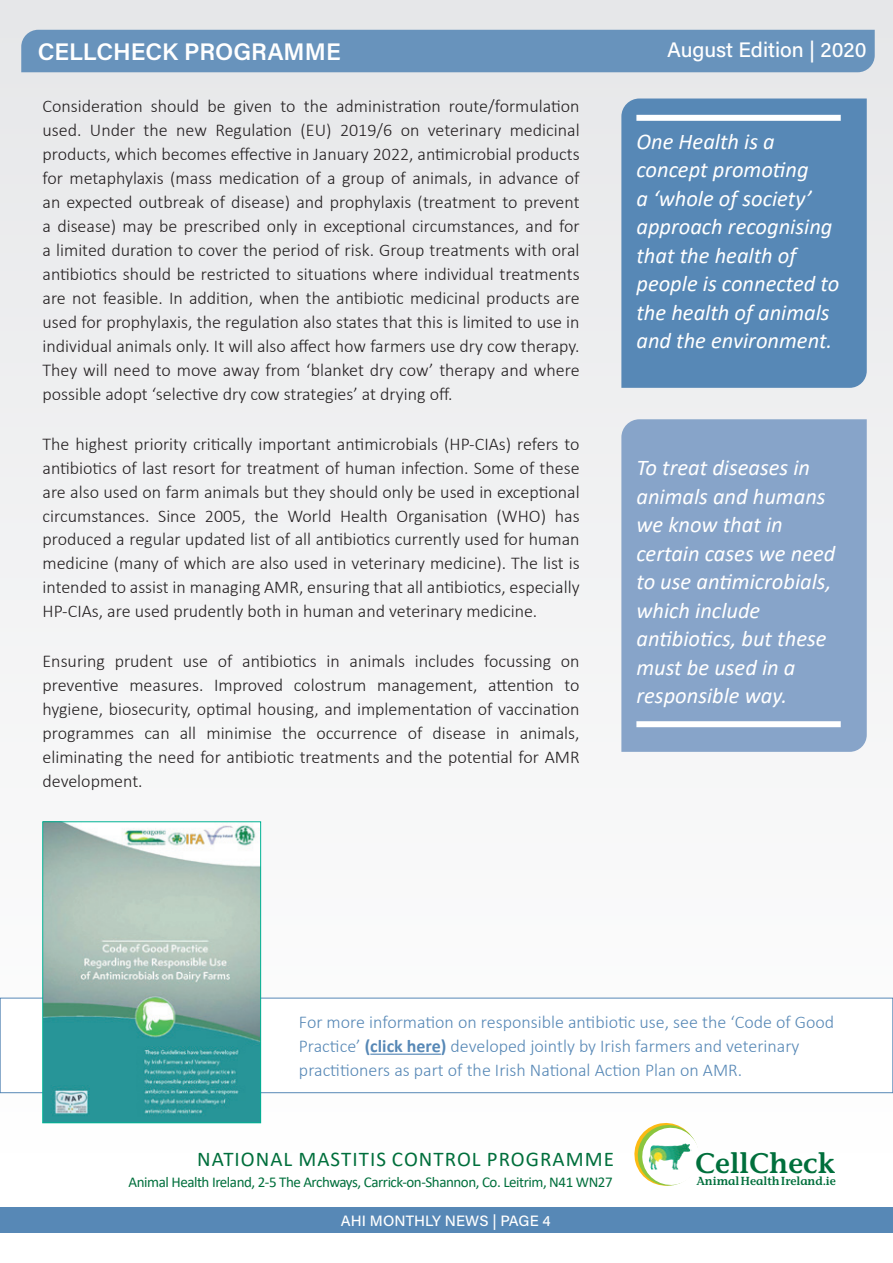
<style>
.page{position:relative;width:893px;height:1263px;background:#fff}
.page>*{position:absolute;margin:0;border:0;box-sizing:border-box;transform-origin:0 0}
.t1{font:600 28.35px "Stone Informal Std";color:#006f3c}
.t2{font:24px "Acumin Variable Concept";letter-spacing:.025em;color:#fff}
.t3{font:italic 22.5px/28.5px "Calibri";color:#fff}
.t4{font:21px "Calibri";letter-spacing:.05em;color:#006f3c}
.t5{font:21px "Acumin Variable Concept";letter-spacing:.03em;color:#fff}
.t6{font:300 18px/24px "Calibri";color:#231f20;text-align:justify}
.t7{font:300 18px/24px "Calibri";color:#5788b6}
.t8{font:15px "Calibri";letter-spacing:-.03em;color:#006f3c}
.t9{font:15px "Acumin Variable Concept";letter-spacing:.015em;color:#fff}
.t10{font:600 11.7px "Stone Informal Std";letter-spacing:-.005em;color:#006f3c}
.s1{font-weight:700}
</style>
<div class="page">
<div style="left:0;top:0;width:893px;height:1153px;background:#f2f2f3"></div>
<div style="left:621px;top:419px;width:246px;height:333px;background:#87a4c9"></div>
<div style="left:621px;top:99px;width:246px;height:289px;background:#5788b6"></div>
<svg style="left:631px;top:1119px;width:71px;height:67px"></svg>
<img style="left:648px;top:1136px;width:44px;height:36px">
<div style="left:21px;top:30px;width:854px;height:42px;background:#6893bc"></div>
<div style="left:636px;top:721px;width:205px;height:6px;background:#fff"></div>
<div style="left:636px;top:115px;width:205px;height:6px;background:#fff"></div>
<div style="left:0;top:1208px;width:893px;height:25px;background:#5788b6"></div>
<div style="left:0;top:998px;width:893px;height:95px;background:#fff"></div>
<div style="left:0;top:998px;width:893px;height:95px;border:1px solid #5788b6"></div>
<img style="left:45px;top:823px;width:214px;height:298px">
<div style="left:43px;top:821px;width:218px;height:302px;border:1px solid #00b294"></div>
<hr style="left:370px;top:1053px;width:71px;height:2px;background:#5788b6">
<h2 class="t2" style="left:38px;top:35px;width:304px">CELLCHECK PROGRAMME</h2>
<p class="t5" style="left:667px;top:36px;width:201px">August Edition | 2020</p>
<p class="t6" style="left:43px;top:94px;width:539px">Consideration should be given to the administration route/formulation used. Under the new Regulation (EU) 2019/6 on veterinary medicinal products, which becomes effective in January 2022, antimicrobial products for metaphylaxis (mass medication of a group of animals, in advance of an expected outbreak of disease) and prophylaxis (treatment to prevent a disease) may be prescribed only in exceptional circumstances, and for a limited duration to cover the period of risk. Group treatments with oral antibiotics should be restricted to situations where individual treatments are not feasible. In addition, when the antibiotic medicinal products are used for prophylaxis, the regulation also states that this is limited to use in individual animals only. It will also affect how farmers use dry cow therapy.<br>They will need to move away from ‘blanket dry cow’ therapy and where possible adopt ‘selective dry cow strategies’ at drying off.</p>
<p class="t6" style="left:43px;top:431px;width:539px">The highest priority critically important antimicrobials (HP-CIAs) refers to antibiotics of last resort for treatment of human infection. Some of these are also used on farm animals but they should only be used in exceptional circumstances. Since 2005, the World Health Organisation (WHO) has produced a regular updated list of all antibiotics currently used for human medicine (many of which are also used in veterinary medicine). The list is intended to assist in managing AMR, ensuring that all antibiotics, especially HP-CIAs, are used prudently both in human and veterinary medicine.</p>
<p class="t6" style="left:43px;top:649px;width:539px">Ensuring prudent use of antibiotics in animals includes focussing on preventive measures. Improved colostrum management, attention to hygiene, biosecurity, optimal housing, and implementation of vaccination programmes can all minimise the occurrence of disease in animals, eliminating the need for antibiotic treatments and the potential for AMR development.</p>
<p class="t3" style="left:636px;top:126px;width:204px">One Health is a concept promoting<br>a ‘whole of society’ approach recognising that the health of people is connected to the health of animals and the environment.</p>
<p class="t3" style="left:636px;top:453px;width:200px">To treat diseases in animals and humans we know that in certain cases we need to use antimicrobials, which include antibiotics, but these must be used in a responsible way.</p>
<p class="t7" style="left:299px;top:1010px;width:537px">For more information on responsible antibiotic use, see the ‘Code of Good<br>Practice’ <span class="s1">(click here)</span> developed jointly by Irish farmers and veterinary practitioners as part of the Irish National Action Plan on AMR.</p>
<p class="t4" style="left:197px;top:1144px;width:418px">NATIONAL MASTITIS CONTROL PROGRAMME</p>
<h1 class="t1" style="left:695px;top:1146px;width:142px">CellCheck</h1>
<p class="t8" style="left:129px;top:1171px;width:486px">Animal Health Ireland, 2-5 The Archways, Carrick-on-Shannon, Co. Leitrim, N41 WN27</p>
<p class="t10" style="left:696px;top:1174px;width:141px">AnimalHealthIreland.ie</p>
<p class="t9" style="left:341px;top:1210px;width:211px">AHI MONTHLY NEWS | PAGE 4</p>
</div>
